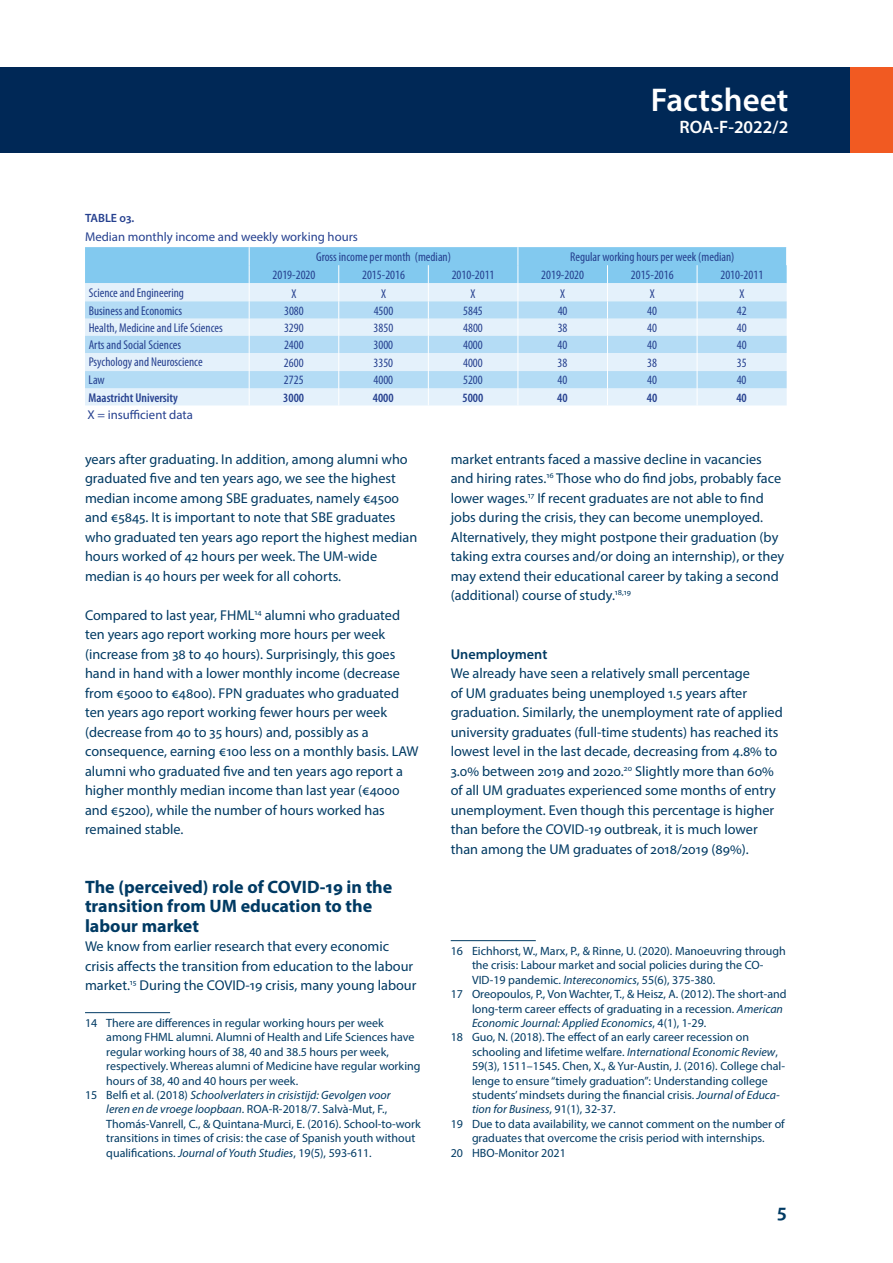
<style>
.page{position:relative;width:893px;height:1263px;background:#fff}
.page>*{position:absolute;margin:0;border:0;box-sizing:border-box;transform-origin:0 0}
.t1{font:600 33px "Myriad Pro";color:#fff}
.t2{font:600 21px "Myriad Pro";color:#003a63}
.t3{font:700 18px/19.5px "Myriad Pro";color:#003a63}
.t4{font:600 18px "Myriad Pro";color:#fff}
.t5{font:14.25px/19.5px "Myriad Pro";color:#003a63}
.t6{font:600 14.25px "Myriad Pro";color:#003a63}
.t7{font:condensed 12.75px "Myriad Pro";color:#25408f}
.t8{font:12.75px "Myriad Pro";color:#25408f}
.t9{font:600 condensed 12.75px "Myriad Pro";color:#25408f}
.t10{font:12px "Myriad Pro";color:#003a63}
.t11{font:italic 12px "Myriad Pro";color:#003a63}
.t12{font:600 12px "Myriad Pro";color:#25408f}
.s1{font-style:normal}
.s2{font-style:italic}
</style>
<div class="page">
<div style="left:0;top:67px;width:893px;height:86px;background:#002856"></div>
<div style="left:850px;top:67px;width:43px;height:86px;background:#f15a22"></div>
<hr style="left:85px;top:1012px;width:85px;height:1px;background:#003a63">
<hr style="left:451px;top:940px;width:85px;height:1px;background:#003a63">
<svg style="left:85px;top:247px;width:702px;height:158px;background:#bfe1f6"></svg>
<h1 class="t1" style="left:651px;top:79px;width:139px">Factsheet</h1>
<p class="t4" style="left:679px;top:115px;width:110px">ROA-F-2022/2</p>
<p class="t12" style="left:85px;top:210px;width:51px">TABLE 03.</p>
<p class="t8" style="left:85px;top:229px;width:274px">Median monthly income and weekly working hours</p>
<p class="t7" style="left:316px;top:249px;width:136px">Gross income per month (median)</p>
<p class="t7" style="left:570px;top:249px;width:166px">Regular working hours per week (median)</p>
<p class="t7" style="left:273px;top:267px;width:44px">2019-2020</p>
<p class="t7" style="left:362px;top:267px;width:44px">2015-2016</p>
<p class="t7" style="left:452px;top:267px;width:44px">2010-2011</p>
<p class="t7" style="left:541px;top:267px;width:44px">2019-2020</p>
<p class="t7" style="left:631px;top:267px;width:44px">2015-2016</p>
<p class="t7" style="left:720px;top:267px;width:44px">2010-2011</p>
<p class="t7" style="left:89px;top:285px;width:97px">Science and Engineering</p>
<p class="t7" style="left:291px;top:286px;width:6px">X</p>
<p class="t7" style="left:381px;top:286px;width:6px">X</p>
<p class="t7" style="left:471px;top:286px;width:6px">X</p>
<p class="t7" style="left:560px;top:286px;width:6px">X</p>
<p class="t7" style="left:650px;top:286px;width:6px">X</p>
<p class="t7" style="left:739px;top:286px;width:6px">X</p>
<p class="t7" style="left:89px;top:303px;width:95px">Business and Economics</p>
<p class="t7" style="left:284px;top:303px;width:21px">3080</p>
<p class="t7" style="left:374px;top:303px;width:21px">4500</p>
<p class="t7" style="left:463px;top:303px;width:21px">5845</p>
<p class="t7" style="left:558px;top:303px;width:11px">40</p>
<p class="t7" style="left:647px;top:303px;width:11px">40</p>
<p class="t7" style="left:737px;top:303px;width:11px">42</p>
<p class="t7" style="left:89px;top:320px;width:136px">Health, Medicine and Life Sciences</p>
<p class="t7" style="left:284px;top:320px;width:21px">3290</p>
<p class="t7" style="left:374px;top:320px;width:21px">3850</p>
<p class="t7" style="left:463px;top:320px;width:21px">4800</p>
<p class="t7" style="left:558px;top:320px;width:11px">38</p>
<p class="t7" style="left:647px;top:320px;width:11px">40</p>
<p class="t7" style="left:737px;top:320px;width:11px">40</p>
<p class="t7" style="left:89px;top:337px;width:94px">Arts and Social Sciences</p>
<p class="t7" style="left:284px;top:337px;width:21px">2400</p>
<p class="t7" style="left:374px;top:337px;width:21px">3000</p>
<p class="t7" style="left:463px;top:337px;width:21px">4000</p>
<p class="t7" style="left:558px;top:337px;width:11px">40</p>
<p class="t7" style="left:647px;top:337px;width:11px">40</p>
<p class="t7" style="left:737px;top:337px;width:11px">40</p>
<p class="t7" style="left:89px;top:354px;width:115px">Psychology and Neuroscience</p>
<p class="t7" style="left:284px;top:355px;width:21px">2600</p>
<p class="t7" style="left:374px;top:355px;width:21px">3350</p>
<p class="t7" style="left:463px;top:355px;width:21px">4000</p>
<p class="t7" style="left:558px;top:355px;width:11px">38</p>
<p class="t7" style="left:647px;top:355px;width:11px">38</p>
<p class="t7" style="left:737px;top:355px;width:11px">35</p>
<p class="t7" style="left:89px;top:372px;width:18px">Law</p>
<p class="t7" style="left:284px;top:372px;width:21px">2725</p>
<p class="t7" style="left:373px;top:372px;width:21px">4000</p>
<p class="t7" style="left:463px;top:372px;width:21px">5200</p>
<p class="t7" style="left:558px;top:372px;width:11px">40</p>
<p class="t7" style="left:647px;top:372px;width:11px">40</p>
<p class="t7" style="left:737px;top:372px;width:11px">40</p>
<p class="t9" style="left:89px;top:390px;width:91px">Maastricht University</p>
<p class="t9" style="left:283px;top:390px;width:22px">3000</p>
<p class="t9" style="left:373px;top:390px;width:22px">4000</p>
<p class="t9" style="left:462px;top:390px;width:22px">5000</p>
<p class="t9" style="left:557px;top:390px;width:12px">40</p>
<p class="t9" style="left:647px;top:390px;width:12px">40</p>
<p class="t9" style="left:736px;top:390px;width:12px">40</p>
<p class="t8" style="left:87px;top:407px;width:107px">X = insufficient data</p>
<p class="t5" style="left:85px;top:449px;width:334px">years after graduating. In addition, among alumni who graduated five and ten years ago, we see the highest median income among SBE graduates, namely €4500 and €5845. It is important to note that SBE graduates who graduated ten years ago report the highest median hours worked of 42 hours per week. The UM-wide median is 40 hours per week for all cohorts.</p>
<p class="t5" style="left:85px;top:605px;width:335px">Compared to last year, FHML<sup>14</sup> alumni who graduated ten years ago report working more hours per week (increase from 38 to 40 hours). Surprisingly, this goes hand in hand with a lower monthly income (decrease from €5000 to €4800). FPN graduates who graduated ten years ago report working fewer hours per week (decrease from 40 to 35 hours) and, possibly as a consequence, earning €100 less on a monthly basis. LAW alumni who graduated five and ten years ago report a higher monthly median income than last year (€4000 and €5200), while the number of hours worked has remained stable.</p>
<p class="t3" style="left:85px;top:876px;width:309px">The (perceived) role of COVID-19 in the transition from UM education to the labour market</p>
<p class="t5" style="left:85px;top:936px;width:333px">We know from earlier research that every economic crisis affects the transition from education to the labour market.<sup>15</sup> During the COVID-19 crisis, many young labour</p>
<p class="t10" style="left:85px;top:1016px;width:300px">14 There are differences in regular working hours per week</p>
<p class="t10" style="left:106px;top:1030px;width:310px">among FHML alumni. Alumni of Health and Life Sciences have</p>
<p class="t10" style="left:106px;top:1044px;width:284px">regular working hours of 38, 40 and 38.5 hours per week,</p>
<p class="t10" style="left:106px;top:1059px;width:316px">respectively. Whereas alumni of Medicine have regular working</p>
<p class="t10" style="left:106px;top:1073px;width:193px">hours of 38, 40 and 40 hours per week.</p>
<p class="t11" style="left:85px;top:1087px;width:307px"><span class="s1">15 Belfi et al. (2018)</span> Schoolverlaters in crisistijd: Gevolgen voor</p>
<p class="t10" style="left:106px;top:1102px;width:282px"><span class="s2">leren en de vroege loopbaan</span>. ROA-R-2018/7. Salvà-Mut, F.,</p>
<p class="t10" style="left:106px;top:1116px;width:316px">Thomás-Vanrell, C., &amp; Quintana-Murci, E. (2016). School-to-work</p>
<p class="t10" style="left:106px;top:1131px;width:310px">transitions in times of crisis: the case of Spanish youth without</p>
<p class="t10" style="left:106px;top:1145px;width:267px">qualifications. <span class="s2">Journal of Youth Studies</span>, 19(5), 593-611.</p>
<p class="t5" style="left:451px;top:449px;width:335px">market entrants faced a massive decline in vacancies and hiring rates.<sup>16</sup> Those who do find jobs, probably face lower wages.<sup>17</sup> If recent graduates are not able to find jobs during the crisis, they can become unemployed.<br>Alternatively, they might postpone their graduation (by taking extra courses and/or doing an internship), or they may extend their educational career by taking a second (additional) course of study.<sup>18,19</sup></p>
<p class="t6" style="left:451px;top:645px;width:98px">Unemployment</p>
<p class="t5" style="left:451px;top:663px;width:334px">We already have seen a relatively small percentage<br>of UM graduates being unemployed 1.5 years after graduation. Similarly, the unemployment rate of applied university graduates (full-time students) has reached its lowest level in the last decade, decreasing from 4.8% to 3.0% between 2019 and 2020.<sup>20</sup> Slightly more than 60% of all UM graduates experienced some months of entry unemployment. Even though this percentage is higher than before the COVID-19 outbreak, it is much lower than among the UM graduates of 2018/2019 (89%).</p>
<p class="t10" style="left:451px;top:944px;width:337px">16 Eichhorst, W., Marx, P., &amp; Rinne, U. (2020). Manoeuvring through</p>
<p class="t10" style="left:472px;top:958px;width:293px">the crisis: Labour market and social policies during the CO-</p>
<p class="t10" style="left:472px;top:972px;width:245px">VID-19 pandemic. <span class="s2">Intereconomics</span>, 55(6), 375-380.</p>
<p class="t10" style="left:451px;top:987px;width:337px">17 Oreopoulos, P., Von Wachter, T., &amp; Heisz, A. (2012). The short-and</p>
<p class="t10" style="left:472px;top:1001px;width:312px">long-term career effects of graduating in a recession. <span class="s2">American</span></p>
<p class="t11" style="left:472px;top:1015px;width:236px">Economic Journal: Applied Economics<span class="s1">, 4(1), 1-29.</span></p>
<p class="t10" style="left:451px;top:1030px;width:300px">18 Guo, N. (2018). The effect of an early career recession on</p>
<p class="t10" style="left:472px;top:1044px;width:307px">schooling and lifetime welfare. <span class="s2">International Economic Review</span>,</p>
<p class="t10" style="left:472px;top:1059px;width:315px">59(3), 1511–1545. Chen, X., &amp; Yur-Austin, J. (2016). College chal-</p>
<p class="t10" style="left:472px;top:1073px;width:297px">lenge to ensure “timely graduation”: Understanding college</p>
<p class="t10" style="left:472px;top:1088px;width:309px">students’ mindsets during the financial crisis. <span class="s2">Journal of Educa-</span></p>
<p class="t11" style="left:472px;top:1102px;width:145px">tion for Business<span class="s1">, 91(1), 32-37.</span></p>
<p class="t10" style="left:451px;top:1116px;width:336px">19 Due to data availability, we cannot comment on the number of</p>
<p class="t10" style="left:472px;top:1131px;width:294px">graduates that overcome the crisis period with internships.</p>
<p class="t10" style="left:451px;top:1145px;width:117px">20 HBO-Monitor 2021</p>
<h2 class="t2" style="left:777px;top:1197px;width:11px">5</h2>
</div>
